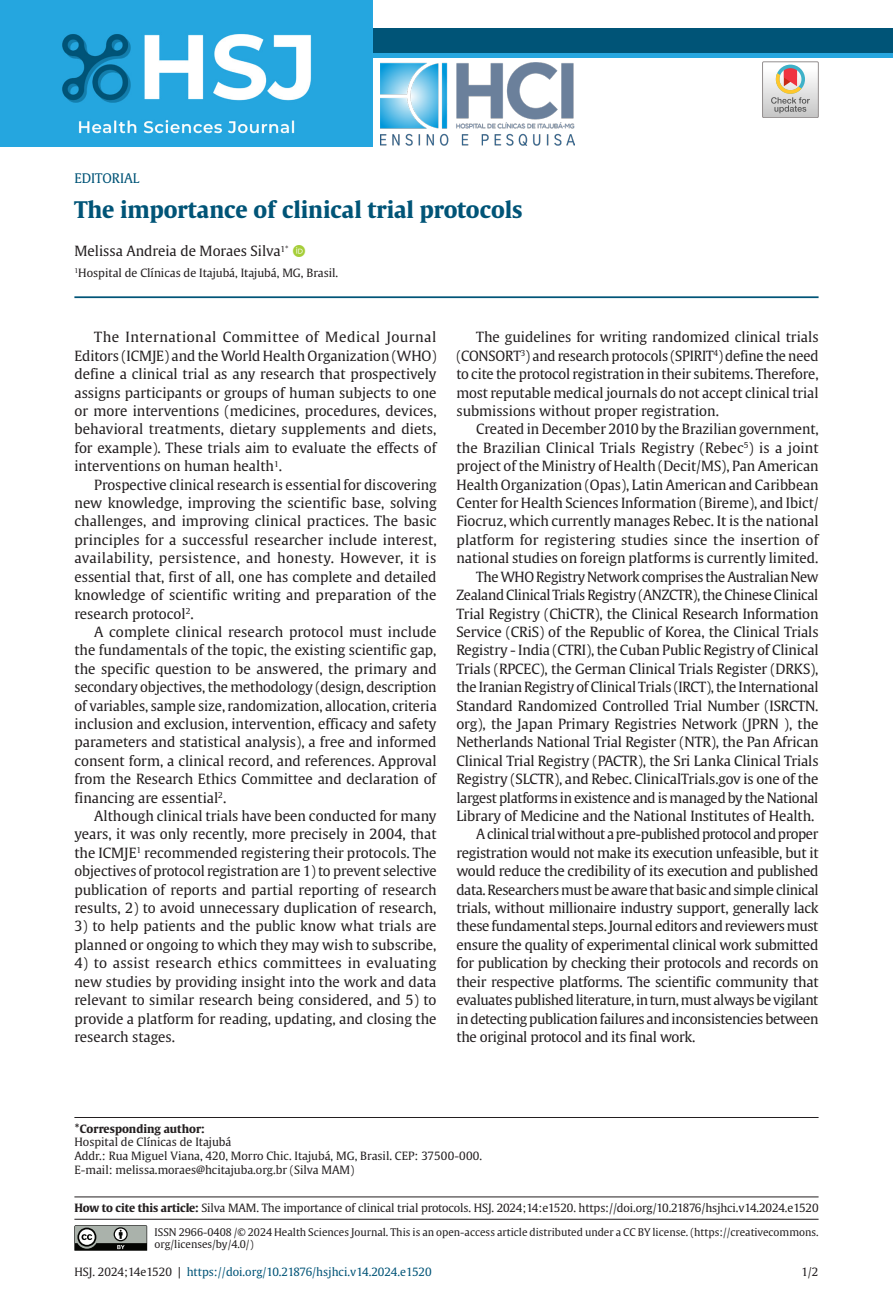
<style>
.page{position:relative;width:893px;height:1315px;background:#fff}
.page>*{position:absolute;margin:0;border:0;box-sizing:border-box;transform-origin:0 0}
.ArticleTitle{font:700 22.75px "Gulliver";color:#005477}
.Paragraph{font:14px/18.4px "Gulliver";color:#231f20;text-align:justify}
.Authors{font:14px "Gulliver";color:#231f20}
.t1{font:13.12px "Gulliver";color:#005477}
.Correspondence{font:11.38px/13.7px "Gulliver";color:#231f20}
.HowToCite{font:11.38px "Gulliver";letter-spacing:-.01em;color:#231f20}
.t2{font:11.38px "Gulliver";color:#005477}
.AffiliationsAlt{font:11.38px "Gulliver";color:#231f20}
.LicenseParaAlt{font:10.5px/12.6px "Gulliver";color:#231f20}
.s1{font-weight:700}
.s2{color:#231f20}
</style>
<div class="page">
<div style="left:0;top:41px;width:893px;height:16px;background:#26a6df"></div>
<div style="left:0;top:29px;width:893px;height:24px;background:#005477"></div>
<hr style="left:74px;top:1218px;width:745px;height:1px;background:#231f20">
<svg style="left:74px;top:1225px;width:74px;height:26px;background:#787c78"></svg>
<img style="left:0;top:0;width:372px;height:146px">
<img style="left:381px;top:63px;width:194px;height:83px">
<svg style="left:762px;top:62px;width:56px;height:56px"></svg>
<hr style="left:74px;top:296px;width:745px;height:2px;background:#005477">
<hr style="left:74px;top:1117px;width:745px;height:1px;background:#231f20">
<hr style="left:74px;top:1196px;width:745px;height:1px;background:#231f20">
<p class="t1" style="left:74px;top:170px;width:66px">EDITORIAL</p>
<p class="ArticleTitle" style="left:74px;top:195px;width:450px">The importance of clinical trial protocols</p>
<p class="Authors" style="left:74px;top:243px;width:216px">Melissa Andreia de Moraes Silva<sup>1*</sup></p>
<p class="AffiliationsAlt" style="left:74px;top:265px;width:265px"><sup>1</sup>Hospital de Clínicas de Itajubá, Itajubá, MG, Brasil.</p>
<p class="Paragraph" style="left:74px;top:328px;width:364px;text-indent:20px">The International Committee of Medical Journal Editors (ICMJE) and the World Health Organization (WHO) define a clinical trial as any research that prospectively assigns participants or groups of human subjects to one or more interventions (medicines, procedures, devices, behavioral treatments, dietary supplements and diets, for example). These trials aim to evaluate the effects of interventions on human health<sup>1</sup>.</p>
<p class="Paragraph" style="left:74px;top:475px;width:364px;text-indent:20px">Prospective clinical research is essential for discovering new knowledge, improving the scientific base, solving challenges, and improving clinical practices. The basic principles for a successful researcher include interest, availability, persistence, and honesty. However, it is essential that, first of all, one has complete and detailed knowledge of scientific writing and preparation of the research protocol<sup>2</sup>.</p>
<p class="Paragraph" style="left:74px;top:622px;width:364px;text-indent:20px">A complete clinical research protocol must include the fundamentals of the topic, the existing scientific gap, the specific question to be answered, the primary and secondary objectives, the methodology (design, description of variables, sample size, randomization, allocation, criteria inclusion and exclusion, intervention, efficacy and safety parameters and statistical analysis), a free and informed consent form, a clinical record, and references. Approval from the Research Ethics Committee and declaration of financing are essential<sup>2</sup>.</p>
<p class="Paragraph" style="left:74px;top:806px;width:364px;text-indent:20px">Although clinical trials have been conducted for many years, it was only recently, more precisely in 2004, that the ICMJE<sup>1</sup> recommended registering their protocols. The objectives of protocol registration are 1) to prevent selective publication of reports and partial reporting of research results, 2) to avoid unnecessary duplication of research,</p>
<p class="Paragraph" style="left:74px;top:917px;width:364px">3) to help patients and the public know what trials are planned or ongoing to which they may wish to subscribe,</p>
<p class="Paragraph" style="left:74px;top:954px;width:364px">4) to assist research ethics committees in evaluating new studies by providing insight into the work and data relevant to similar research being considered, and 5) to provide a platform for reading, updating, and closing the research stages.</p>
<p class="Paragraph" style="left:456px;top:328px;width:364px;text-indent:20px">The guidelines for writing randomized clinical trials (CONSORT<sup>3</sup>) and research protocols (SPIRIT<sup>4</sup>) define the need to cite the protocol registration in their subitems. Therefore, most reputable medical journals do not accept clinical trial submissions without proper registration.</p>
<p class="Paragraph" style="left:456px;top:420px;width:364px;text-indent:20px">Created in December 2010 by the Brazilian government, the Brazilian Clinical Trials Registry (Rebec<sup>5</sup>) is a joint project of the Ministry of Health (Decit/MS), Pan American Health Organization (Opas), Latin American and Caribbean Center for Health Sciences Information (Bireme), and Ibict/ Fiocruz, which currently manages Rebec. It is the national platform for registering studies since the insertion of national studies on foreign platforms is currently limited.</p>
<p class="Paragraph" style="left:456px;top:567px;width:364px;text-indent:20px">The WHO Registry Network comprises the Australian New Zealand Clinical Trials Registry (ANZCTR), the Chinese Clinical Trial Registry (ChiCTR), the Clinical Research Information Service (CRiS) of the Republic of Korea, the Clinical Trials Registry - India (CTRI), the Cuban Public Registry of Clinical Trials (RPCEC), the German Clinical Trials Register (DRKS), the Iranian Registry of Clinical Trials (IRCT), the International Standard Randomized Controlled Trial Number (ISRCTN. org), the Japan Primary Registries Network (JPRN ), the Netherlands National Trial Register (NTR), the Pan African Clinical Trial Registry (PACTR), the Sri Lanka Clinical Trials Registry (SLCTR), and Rebec. ClinicalTrials.gov is one of the largest platforms in existence and is managed by the National Library of Medicine and the National Institutes of Health.</p>
<p class="Paragraph" style="left:456px;top:825px;width:364px;text-indent:20px">A clinical trial without a pre-published protocol and proper registration would not make its execution unfeasible, but it would reduce the credibility of its execution and published data. Researchers must be aware that basic and simple clinical trials, without millionaire industry support, generally lack these fundamental steps. Journal editors and reviewers must ensure the quality of experimental clinical work submitted for publication by checking their protocols and records on their respective platforms. The scientific community that evaluates published literature, in turn, must always be vigilant in detecting publication failures and inconsistencies between the original protocol and its final work.</p>
<p class="Correspondence" style="left:74px;top:1121px;width:409px"><span class="s1">*Corresponding author:<br></span>Hospital de Clínicas de Itajubá<br>Addr.: Rua Miguel Viana, 420, Morro Chic. Itajubá, MG, Brasil. CEP: 37500-000.<br>E-mail: melissa.moraes@hcitajuba.org.br (Silva MAM)</p>
<p class="HowToCite" style="left:74px;top:1200px;width:746px"><span class="s1">How to cite this article:</span> Silva MAM. The importance of clinical trial protocols. HSJ. 2024;14:e1520. https://doi.org/10.21876/hsjhci.v14.2024.e1520</p>
<p class="LicenseParaAlt" style="left:155px;top:1225px;width:665px">ISSN 2966-0408 /© 2024 Health Sciences Journal. This is an open-access article distributed under a CC BY license. (https://creativecommons. org/licenses/by/4.0/)</p>
<p class="t2" style="left:74px;top:1264px;width:359px"><span class="s2">HSJ. 2024;14e1520 |</span> https://doi.org/10.21876/hsjhci.v14.2024.e1520</p>
<p class="Correspondence" style="left:801px;top:1264px;width:19px">1/2</p>
</div>
